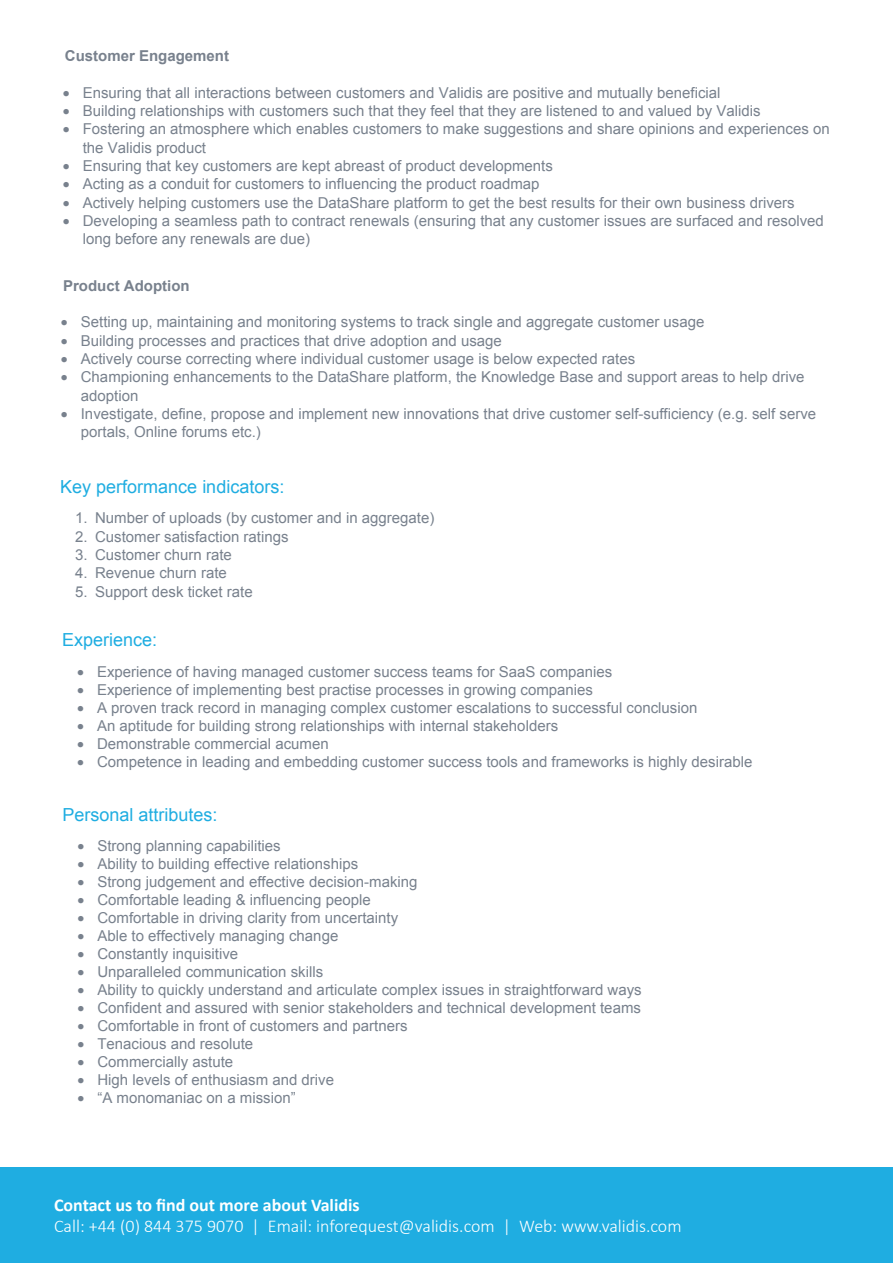
<style>
.page{position:relative;width:893px;height:1263px;background:#fff}
.page>*{position:absolute;margin:0;border:0;box-sizing:border-box;transform-origin:0 0}
.t1{font:300 18px/21.6px "Calibri";color:#fff}
.t2{font:18px "Arial";color:#1fade1}
.t3{font:15px/18.3px "Arial";color:#78818d}
.t4{font:700 15px "Arial";color:#78818d}
.s1{font-weight:700}
</style>
<div class="page">
<div style="left:0;top:1167px;width:893px;height:96px;background:#1fade1"></div>
<p class="t4" style="left:65px;top:46px;width:166px">Customer Engagement</p>
<p class="t3" style="left:63px;top:83px;width:659px">• Ensuring that all interactions between customers and Validis are positive and mutually beneficial</p>
<p class="t3" style="left:63px;top:102px;width:699px">• Building relationships with customers such that they feel that they are listened to and valued by Validis</p>
<p class="t3" style="left:83px;top:120px;width:749px;text-indent:-20px">• Fostering an atmosphere which enables customers to make suggestions and share opinions and experiences on the Validis product</p>
<p class="t3" style="left:63px;top:157px;width:492px">• Ensuring that key customers are kept abreast of product developments</p>
<p class="t3" style="left:63px;top:175px;width:478px">• Acting as a conduit for customers to influencing the product roadmap</p>
<p class="t3" style="left:63px;top:193px;width:733px">• Actively helping customers use the DataShare platform to get the best results for their own business drivers</p>
<p class="t3" style="left:83px;top:212px;width:743px;text-indent:-20px">• Developing a seamless path to contract renewals (ensuring that any customer issues are surfaced and resolved long before any renewals are due)</p>
<p class="t4" style="left:63px;top:275px;width:128px">Product Adoption</p>
<p class="t3" style="left:61px;top:313px;width:645px">• Setting up, maintaining and monitoring systems to track single and aggregate customer usage</p>
<p class="t3" style="left:61px;top:331px;width:443px">• Building processes and practices that drive adoption and usage</p>
<p class="t3" style="left:61px;top:350px;width:576px">• Actively course correcting where individual customer usage is below expected rates</p>
<p class="t3" style="left:81px;top:368px;width:725px;text-indent:-20px">• Championing enhancements to the DataShare platform, the Knowledge Base and support areas to help drive adoption</p>
<p class="t3" style="left:81px;top:405px;width:737px;text-indent:-20px">• Investigate, define, propose and implement new innovations that drive customer self-sufficiency (e.g. self serve portals, Online forums etc.)</p>
<p class="t2" style="left:60px;top:475px;width:226px">Key performance indicators:</p>
<p class="t3" style="left:75px;top:509px;width:361px">1. Number of uploads (by customer and in aggregate)</p>
<p class="t3" style="left:75px;top:527px;width:215px">2. Customer satisfaction ratings</p>
<p class="t3" style="left:75px;top:546px;width:158px">3. Customer churn rate</p>
<p class="t3" style="left:75px;top:564px;width:153px">4. Revenue churn rate</p>
<p class="t3" style="left:75px;top:582px;width:179px">5. Support desk ticket rate</p>
<p class="t2" style="left:62px;top:628px;width:97px">Experience:</p>
<p class="t3" style="left:77px;top:663px;width:537px">• Experience of having managed customer success teams for SaaS companies</p>
<p class="t3" style="left:77px;top:681px;width:518px">• Experience of implementing best practise processes in growing companies</p>
<p class="t3" style="left:77px;top:699px;width:622px">• A proven track record in managing complex customer escalations to successful conclusion</p>
<p class="t3" style="left:77px;top:717px;width:483px">• An aptitude for building strong relationships with internal stakeholders</p>
<p class="t3" style="left:77px;top:735px;width:253px">• Demonstrable commercial acumen</p>
<p class="t3" style="left:77px;top:753px;width:677px">• Competence in leading and embedding customer success tools and frameworks is highly desirable</p>
<p class="t2" style="left:62px;top:802px;width:157px">Personal attributes:</p>
<p class="t3" style="left:77px;top:837px;width:205px">• Strong planning capabilities</p>
<p class="t3" style="left:77px;top:855px;width:282px">• Ability to building effective relationships</p>
<p class="t3" style="left:77px;top:873px;width:342px">• Strong judgement and effective decision-making</p>
<p class="t3" style="left:77px;top:891px;width:295px">• Comfortable leading &amp; influencing people</p>
<p class="t3" style="left:77px;top:909px;width:322px">• Comfortable in driving clarity from uncertainty</p>
<p class="t3" style="left:77px;top:927px;width:262px">• Able to effectively managing change</p>
<p class="t3" style="left:77px;top:945px;width:162px">• Constantly inquisitive</p>
<p class="t3" style="left:77px;top:963px;width:247px">• Unparalleled communication skills</p>
<p class="t3" style="left:77px;top:981px;width:566px">• Ability to quickly understand and articulate complex issues in straightforward ways</p>
<p class="t3" style="left:77px;top:999px;width:565px">• Confident and assured with senior stakeholders and technical development teams</p>
<p class="t3" style="left:77px;top:1017px;width:332px">• Comfortable in front of customers and partners</p>
<p class="t3" style="left:77px;top:1035px;width:177px">• Tenacious and resolute</p>
<p class="t3" style="left:77px;top:1053px;width:157px">• Commercially astute</p>
<p class="t3" style="left:77px;top:1071px;width:258px">• High levels of enthusiasm and drive</p>
<p class="t3" style="left:77px;top:1089px;width:220px">• “A monomaniac on a mission”</p>
<p class="t1" style="left:54px;top:1193px;width:629px"><span class="s1">Contact us to find out more about Validis<br></span>Call: +44 (0) 844 375 9070 | Email: inforequest@validis.com | Web: www.validis.com</p>
</div>
